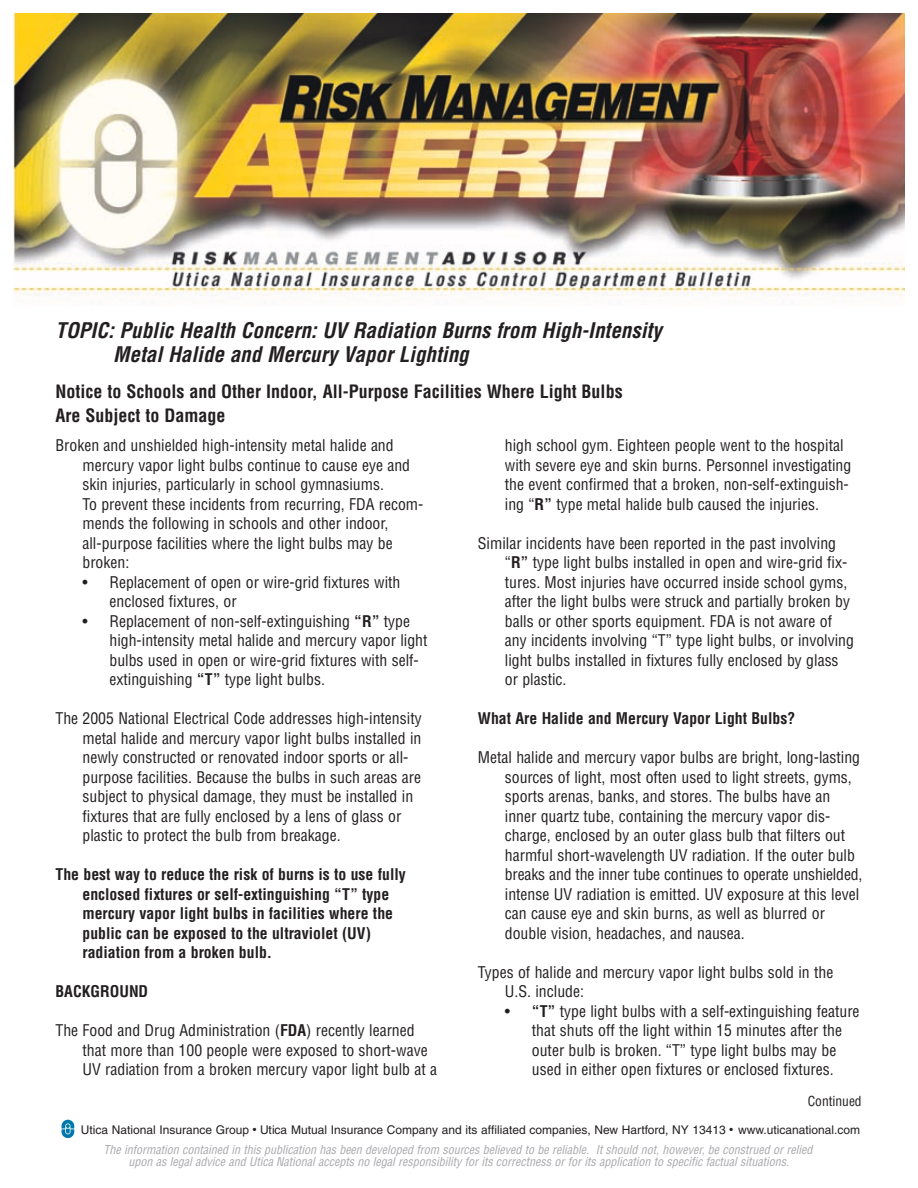
<style>
.page{position:relative;width:918px;height:1188px;background:#fff}
.page>*{position:absolute;margin:0;border:0;box-sizing:border-box;transform-origin:0 0}
.t1{font:italic 700 condensed 21px/24px "Helvetica";color:#231f20}
.t2{font:700 condensed 18px/24px "Helvetica";color:#231f20}
.t3{font:condensed 15.75px/19.5px "Helvetica";color:#231f20}
.t4{font:700 condensed 15.75px/19.5px "Helvetica";color:#231f20}
.t5{font:condensed 13.5px "Helvetica";color:#231f20}
.t6{font:italic condensed 12px/12px "Helvetica";color:#a8a9ad;text-align:center}
.t7{font:12px "Helvetica";color:#231f20}
.s1{font-weight:700}
</style>
<div class="page">
<svg style="left:62px;top:1120px;width:12px;height:18px"></svg>
<img style="left:14px;top:14px;width:890px;height:291px">
<h1 class="t1" style="left:113px;top:319px;width:550px;text-indent:-58px">TOPIC: Public Health Concern: UV Radiation Burns from High-Intensity<br>Metal Halide and Mercury Vapor Lighting</h1>
<p class="t2" style="left:56px;top:380px;width:569px">Notice to Schools and Other Indoor, All-Purpose Facilities Where Light Bulbs<br>Are Subject to Damage</p>
<p class="t3" style="left:82px;top:436px;width:342px;text-indent:-27px">Broken and unshielded high-intensity metal halide and mercury vapor light bulbs continue to cause eye and skin injuries, particularly in school gymnasiums.<br>To prevent these incidents from recurring, FDA recom&shy;mends the following in schools and other indoor, all-purpose facilities where the light bulbs may be broken:</p>
<p class="t3" style="left:109px;top:573px;width:293px;text-indent:-27px">• Replacement of open or wire-grid fixtures with enclosed fixtures, or</p>
<p class="t3" style="left:110px;top:612px;width:320px;text-indent:-27px">• Replacement of non-self-extinguishing <span class="s1">“R”</span> type high-intensity metal halide and mercury vapor light bulbs used in open or wire-grid fixtures with self&shy;extinguishing <span class="s1">“T”</span> type light bulbs.</p>
<p class="t3" style="left:82px;top:709px;width:341px;text-indent:-27px">The 2005 National Electrical Code addresses high-intensity metal halide and mercury vapor light bulbs installed in newly constructed or renovated indoor sports or all&shy;purpose facilities. Because the bulbs in such areas are subject to physical damage, they must be installed in fixtures that are fully enclosed by a lens of glass or plastic to protect the bulb from breakage.</p>
<p class="t4" style="left:82px;top:865px;width:325px;text-indent:-27px">The best way to reduce the risk of burns is to use fully enclosed fixtures or self-extinguishing “T” type mercury vapor light bulbs in facilities where the public can be exposed to the ultraviolet (UV) radiation from a broken bulb.</p>
<p class="t4" style="left:56px;top:982px;width:94px">BACKGROUND</p>
<p class="t3" style="left:83px;top:1021px;width:356px;text-indent:-27px">The Food and Drug Administration (<span class="s1">FDA</span>) recently learned that more than 100 people were exposed to short-wave<br>UV radiation from a broken mercury vapor light bulb at a</p>
<p class="t3" style="left:505px;top:436px;width:348px">high school gym. Eighteen people went to the hospital with severe eye and skin burns. Personnel investigating the event confirmed that a broken, non-self-extinguish&shy;ing “<span class="s1">R”</span> type metal halide bulb caused the injuries.</p>
<p class="t3" style="left:505px;top:534px;width:351px;text-indent:-27px">Similar incidents have been reported in the past involving “<span class="s1">R”</span> type light bulbs installed in open and wire-grid fix&shy;tures. Most injuries have occurred inside school gyms, after the light bulbs were struck and partially broken by balls or other sports equipment. FDA is not aware of any incidents involving “T” type light bulbs, or involving light bulbs installed in fixtures fully enclosed by glass or plastic.</p>
<p class="t4" style="left:478px;top:709px;width:319px">What Are Halide and Mercury Vapor Light Bulbs?</p>
<p class="t3" style="left:505px;top:748px;width:359px;text-indent:-27px">Metal halide and mercury vapor bulbs are bright, long-lasting sources of light, most often used to light streets, gyms, sports arenas, banks, and stores. The bulbs have an inner quartz tube, containing the mercury vapor dis&shy;charge, enclosed by an outer glass bulb that filters out harmful short-wavelength UV radiation. If the outer bulb breaks and the inner tube continues to operate unshielded, intense UV radiation is emitted. UV exposure at this level can cause eye and skin burns, as well as blurred or double vision, headaches, and nausea.</p>
<p class="t3" style="left:505px;top:963px;width:330px;text-indent:-27px">Types of halide and mercury vapor light bulbs sold in the<br>U.S. include:</p>
<p class="t3" style="left:532px;top:1002px;width:329px;text-indent:-27px">• <span class="s1">“T”</span> type light bulbs with a self-extinguishing feature that shuts off the light within 15 minutes after the outer bulb is broken. “T” type light bulbs may be used in either open fixtures or enclosed fixtures.</p>
<p class="t5" style="left:808px;top:1093px;width:55px">Continued</p>
<p class="t7" style="left:81px;top:1126px;width:781px">Utica National Insurance Group ● Utica Mutual Insurance Company and its affiliated companies, New Hartford, NY 13413 ● www.uticanational.com</p>
<p class="t6" style="left:104px;top:1143px;width:710px">The information contained in this publication has been developed from sources believed to be reliable. It should not, however, be construed or relied upon as legal advice and Utica National accepts no legal responsibility for its correctness or for its application to specific factual situations.</p>
</div>
